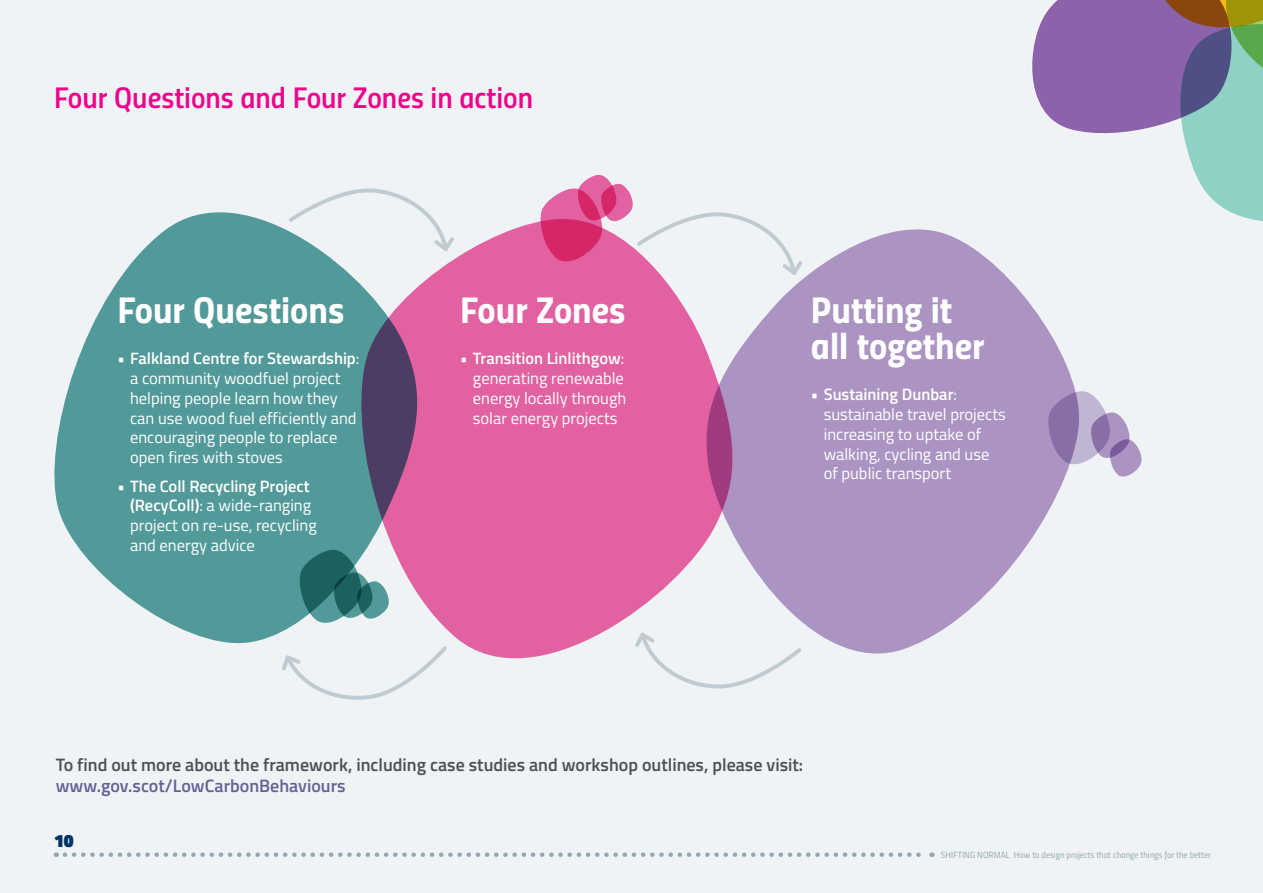
<style>
.page{position:relative;width:1263px;height:893px;background:#f0f3f5}
.page>*{position:absolute;margin:0;border:0;box-sizing:border-box;transform-origin:0 0}
.t1{font:37.5px/36px "Titillium Bold Upright";color:#fff}
.t2{font:30px "Titillium Semibold Upright";color:#ed028c}
.t3{font:600 18px "Titillium";color:#4e4f50}
.t4{font:600 18px "Titillium";color:#646195}
.t5{font:900 18px "Titillium";color:#003667}
.t6{font:16.5px/19.8px "Titillium";color:#fff}
.t7{font:9px "Titillium Regular Upright";color:#93a7b2}
.s1{font-weight:600}
</style>
<div class="page">
<svg style="left:54px;top:212px;width:292px;height:432px;fill:#529a99"></svg>
<svg style="left:742px;top:229px;width:333px;height:425px;fill:#ab94c2"></svg>
<svg style="left:346px;top:222px;width:396px;height:437px;background:#d478a9"></svg>
<svg style="left:297px;top:548px;width:93px;height:82px"></svg>
<svg style="left:1046px;top:390px;width:96px;height:90px"></svg>
<svg style="left:287px;top:188px;width:170px;height:67px"></svg>
<svg style="left:538px;top:174px;width:268px;height:105px"></svg>
<svg style="left:632px;top:629px;width:171px;height:60px"></svg>
<svg style="left:282px;top:644px;width:167px;height:56px"></svg>
<svg style="left:1020px;top:0;width:243px;height:232px"></svg>
<svg style="left:65px;top:852px;width:867px;height:5px"></svg>
<h2 class="t2" style="left:54px;top:74px;width:481px">Four Questions and Four Zones in action</h2>
<h1 class="t1" style="left:117px;top:289px;width:228px">Four Questions</h1>
<p class="t6" style="left:130px;top:348px;width:231px;text-indent:-13px"><span class="s1">• Falkland Centre for Stewardship</span>: a community woodfuel project helping people learn how they can use wood fuel efficiently and encouraging people to replace open fires with stoves</p>
<p class="t6" style="left:130px;top:475px;width:188px;text-indent:-13px"><span class="s1">• The Coll Recycling Project (RecyColl)</span>: a wide-ranging project on re-use, recycling and energy advice</p>
<h1 class="t1" style="left:460px;top:289px;width:167px">Four Zones</h1>
<p class="t6" style="left:473px;top:348px;width:155px;text-indent:-13px"><span class="s1">• Transition Linlithgow</span>: generating renewable energy locally through solar energy projects</p>
<h1 class="t1" style="left:811px;top:289px;width:175px">Putting it all together</h1>
<p class="t6" style="left:824px;top:384px;width:184px;text-indent:-13px"><span class="s1">• Sustaining Dunbar</span>: sustainable travel projects increasing to uptake of walking, cycling and use of public transport</p>
<p class="t3" style="left:56px;top:751px;width:749px">To find out more about the framework, including case studies and workshop outlines, please visit:</p>
<p class="t4" style="left:56px;top:772px;width:291px">www.gov.scot/LowCarbonBehaviours</p>
<p class="t5" style="left:54px;top:828px;width:21px">10</p>
<p class="t7" style="left:941px;top:848px;width:272px">SHIFTING NORMAL How to design projects that change things for the better</p>
</div>
